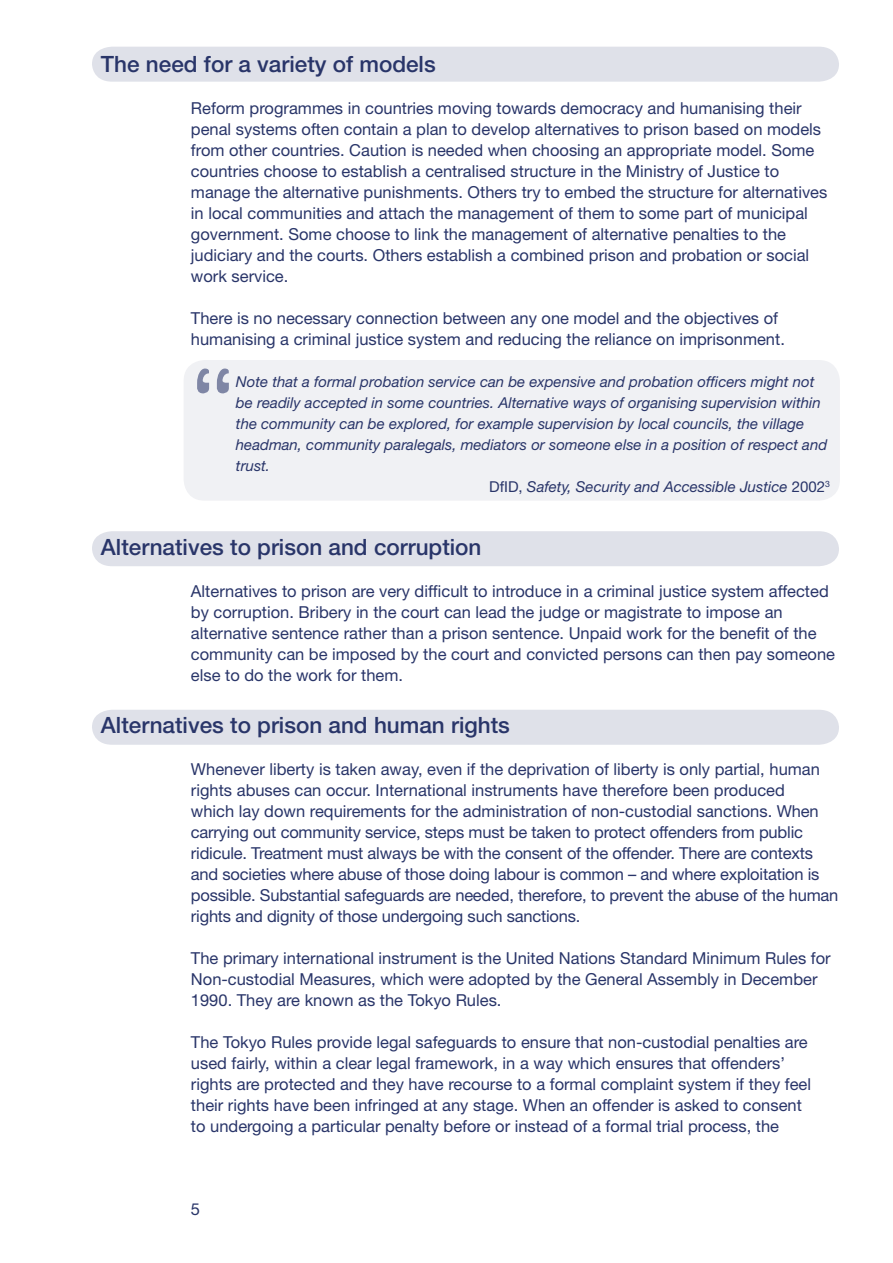
<style>
.page{position:relative;width:893px;height:1263px;background:#fff}
.page>*{position:absolute;margin:0;border:0;box-sizing:border-box;transform-origin:0 0}
.t1{font:500 22.5px "Helvetica Neue";color:#293569}
.t2{font:16.5px/21px "Helvetica Neue";color:#293569}
.t3{font:italic 15px "Helvetica Neue";color:#293569}
.s1{font-style:normal}
</style>
<div class="page">
<div style="left:92px;top:710px;width:747px;height:35px;background:#dfe1e9"></div>
<div style="left:92px;top:531px;width:747px;height:35px;background:#dfe1e9"></div>
<div style="left:92px;top:47px;width:747px;height:35px;background:#dfe1e9"></div>
<div style="left:184px;top:360px;width:656px;height:140px;background:#f0f1f4"></div>
<svg style="left:197px;top:368px;width:32px;height:25px"></svg>
<h1 class="t1" style="left:101px;top:50px;width:336px">The need for a variety of models</h1>
<p class="t2" style="left:191px;top:97px;width:638px">Reform programmes in countries moving towards democracy and humanising their penal systems often contain a plan to develop alternatives to prison based on models from other countries. Caution is needed when choosing an appropriate model. Some countries choose to establish a centralised structure in the Ministry of Justice to manage the alternative punishments. Others try to embed the structure for alternatives in local communities and attach the management of them to some part of municipal government. Some choose to link the management of alternative penalties to the judiciary and the courts. Others establish a combined prison and probation or social work service.</p>
<p class="t2" style="left:191px;top:307px;width:595px">There is no necessary connection between any one model and the objectives of humanising a criminal justice system and reducing the reliance on imprisonment.</p>
<p class="t3" style="left:236px;top:372px;width:580px">Note that a formal probation service can be expensive and probation officers might not</p>
<p class="t3" style="left:236px;top:393px;width:586px">be readily accepted in some countries. Alternative ways of organising supervision within</p>
<p class="t3" style="left:236px;top:414px;width:570px">the community can be explored, for example supervision by local councils, the village</p>
<p class="t3" style="left:236px;top:435px;width:593px">headman, community paralegals, mediators or someone else in a position of respect and</p>
<p class="t3" style="left:236px;top:456px;width:36px">trust.</p>
<p class="t3" style="left:489px;top:477px;width:342px"><span class="s1">DfID,</span> Safety, Security and Accessible Justice <span class="s1">2002</span><sup>3</sup></p>
<h1 class="t1" style="left:101px;top:533px;width:382px">Alternatives to prison and corruption</h1>
<p class="t2" style="left:191px;top:580px;width:646px">Alternatives to prison are very difficult to introduce in a criminal justice system affected by corruption. Bribery in the court can lead the judge or magistrate to impose an alternative sentence rather than a prison sentence. Unpaid work for the benefit of the community can be imposed by the court and convicted persons can then pay someone else to do the work for them.</p>
<h1 class="t1" style="left:101px;top:712px;width:410px">Alternatives to prison and human rights</h1>
<p class="t2" style="left:191px;top:758px;width:649px">Whenever liberty is taken away, even if the deprivation of liberty is only partial, human rights abuses can occur. International instruments have therefore been produced<br>which lay down requirements for the administration of non-custodial sanctions. When carrying out community service, steps must be taken to protect offenders from public ridicule. Treatment must always be with the consent of the offender. There are contexts and societies where abuse of those doing labour is common – and where exploitation is possible. Substantial safeguards are needed, therefore, to prevent the abuse of the human rights and dignity of those undergoing such sanctions.</p>
<p class="t2" style="left:191px;top:947px;width:641px">The primary international instrument is the United Nations Standard Minimum Rules for<br>Non-custodial Measures, which were adopted by the General Assembly in December<br>1990. They are known as the Tokyo Rules.</p>
<p class="t2" style="left:191px;top:1031px;width:622px">The Tokyo Rules provide legal safeguards to ensure that non-custodial penalties are used fairly, within a clear legal framework, in a way which ensures that offenders’ rights are protected and they have recourse to a formal complaint system if they feel their rights have been infringed at any stage. When an offender is asked to consent to undergoing a particular penalty before or instead of a formal trial process, the</p>
<p class="t2" style="left:191px;top:1198px;width:11px">5</p>
</div>
